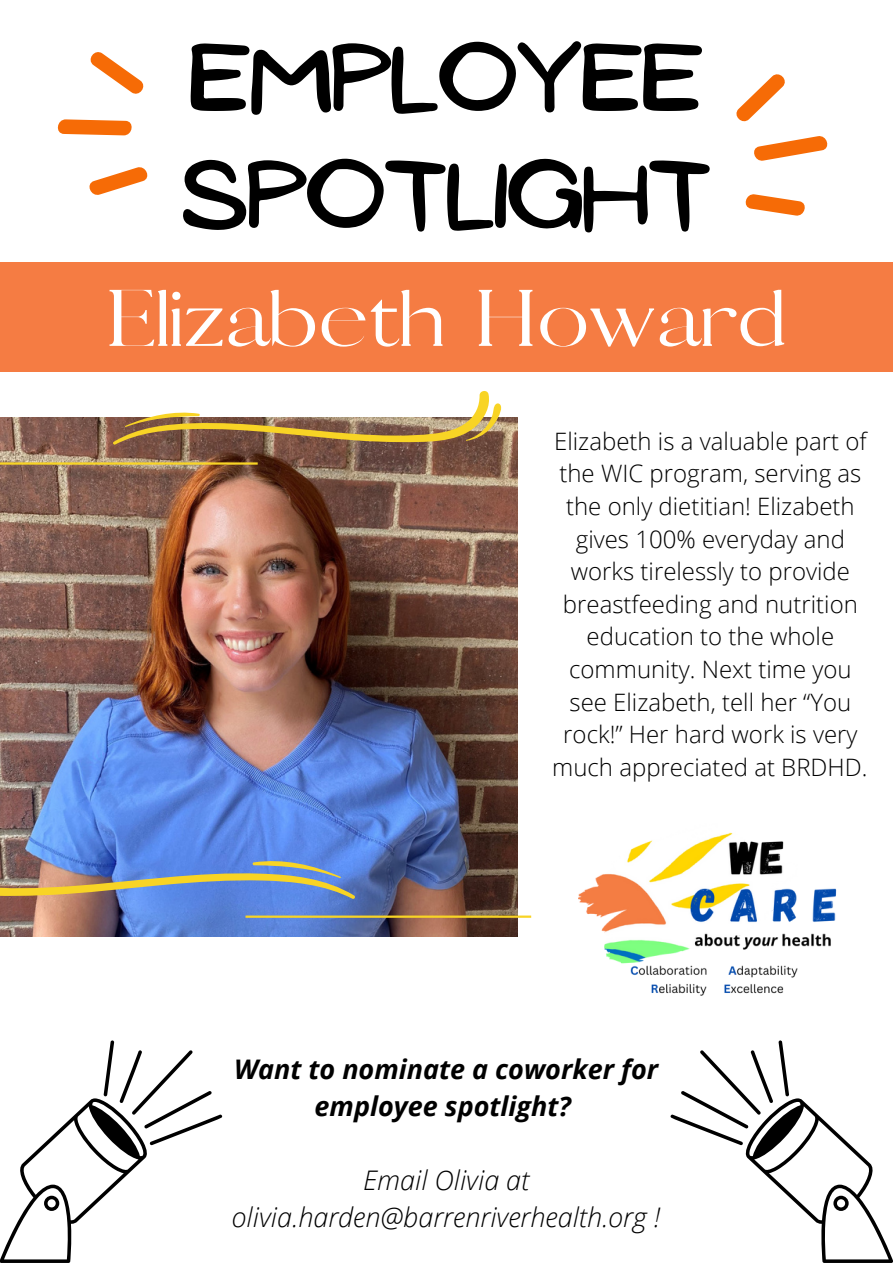
<style>
.page{position:relative;width:893px;height:1264px;background:#fff}
.page>*{position:absolute;margin:0;border:0;box-sizing:border-box;transform-origin:0 0}
.t1{font:83.85px/116.9px "NF Ananias Bold";color:#000}
.t2{font:76.5px "Pierson";color:#fff}
.t3{font:italic 300 27px/37px "Open Sans";color:#000;text-align:center}
.t4{font:italic 700 27px/37px "Open Sans";color:#000;text-align:center}
.t5{font:300 24px/32.5px "Open Sans";color:#000;text-align:center}
</style>
<div class="page">
<div style="left:0;top:262px;width:892px;height:110px;background:#f57c43"></div>
<svg style="left:0;top:1040px;width:222px;height:222px"></svg>
<svg style="left:670px;top:1040px;width:222px;height:222px"></svg>
<svg style="left:57px;top:52px;width:91px;height:143px"></svg>
<svg style="left:745px;top:194px;width:60px;height:22px"></svg>
<svg style="left:736px;top:74px;width:92px;height:87px"></svg>
<img style="left:579px;top:832px;width:258px;height:164px">
<img style="left:0;top:417px;width:517px;height:519px">
<hr style="left:245px;top:915px;width:286px;height:2px;background:#f8d425">
<hr style="left:0;top:462px;width:258px;height:2px;background:#f8d425">
<svg style="left:112px;top:391px;width:390px;height:54px"></svg>
<svg style="left:0;top:833px;width:356px;height:66px;background:#768ebb"></svg>
<p class="t1" style="left:182px;top:22px;width:529px">EMPLOYEE<br>SPOTLIGHT</p>
<p class="t2" style="left:106px;top:273px;width:680px">Elizabeth Howard</p>
<p class="t5" style="left:552px;top:424px;width:317px">Elizabeth is a valuable part of the WIC program, serving as the only dietitian! Elizabeth gives 100% everyday and works tirelessly to provide breastfeeding and nutrition education to the whole community. Next time you see Elizabeth, tell her “You rock!” Her hard work is very much appreciated at BRDHD.</p>
<p class="t4" style="left:234px;top:1049px;width:426px">Want to nominate a coworker for employee spotlight?</p>
<p class="t3" style="left:232px;top:1160px;width:430px">Email Olivia at olivia.harden@barrenriverhealth.org !</p>
</div>
